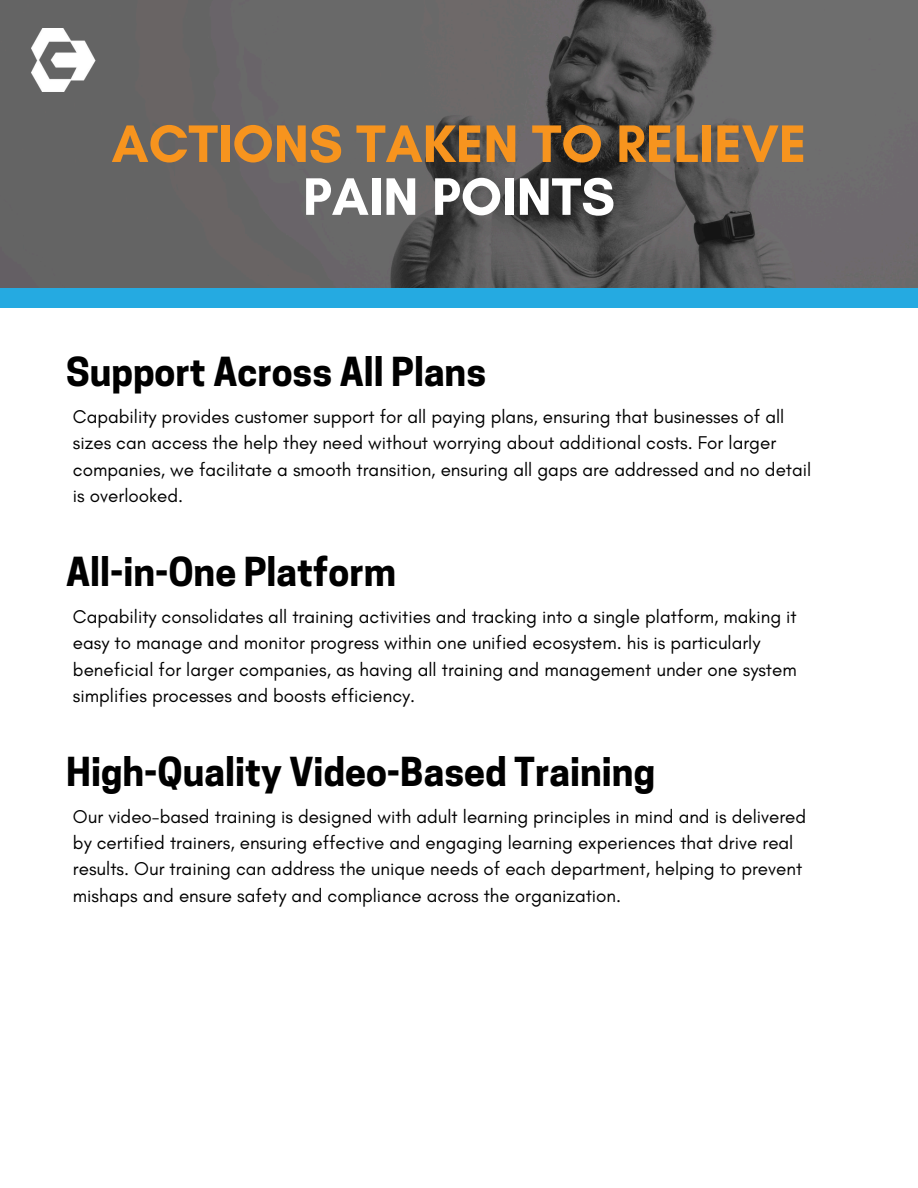
<style>
.page{position:relative;width:918px;height:1188px;background:#fff}
.page>*{position:absolute;margin:0;border:0;box-sizing:border-box;transform-origin:0 0}
.t1{font:700 53.7px/52.8px "Glacial Indifference";color:#f7941e;text-align:center}
.t2{font:700 37.5px "Cooper Hewitt";color:#000}
.t3{font:18.9px/26.2px "Glacial Indifference";color:#000}
.s1{color:#fff}
</style>
<div class="page">
<img style="left:0;top:0;width:918px;height:288px">
<div style="left:0;top:288px;width:918px;height:20px;background:#25aae1"></div>
<img style="left:32px;top:29px;width:72px;height:63px">
<p class="t1" style="left:112px;top:117px;width:696px">ACTIONS TAKEN TO RELIEVE<br><span class="s1">PAIN POINTS</span></p>
<p class="t2" style="left:66px;top:358px;width:421px">Support Across All Plans</p>
<h1 class="t3" style="left:73px;top:403px;width:740px">Capability provides customer support for all paying plans, ensuring that businesses of all sizes can access the help they need without worrying about additional costs. For larger companies, we facilitate a smooth transition, ensuring all gaps are addressed and no detail is overlooked.</h1>
<p class="t2" style="left:66px;top:558px;width:332px">All-in-One Platform</p>
<h2 class="t3" style="left:73px;top:603px;width:725px">Capability consolidates all training activities and tracking into a single platform, making it easy to manage and monitor progress within one unified ecosystem. his is particularly beneficial for larger companies, as having all training and management under one system simplifies processes and boosts efficiency.</h2>
<p class="t2" style="left:66px;top:758px;width:590px">High-Quality Video-Based Training</p>
<h2 class="t3" style="left:73px;top:803px;width:735px">Our video-based training is designed with adult learning principles in mind and is delivered by certified trainers, ensuring effective and engaging learning experiences that drive real results. Our training can address the unique needs of each department, helping to prevent mishaps and ensure safety and compliance across the organization.</h2>
</div>
